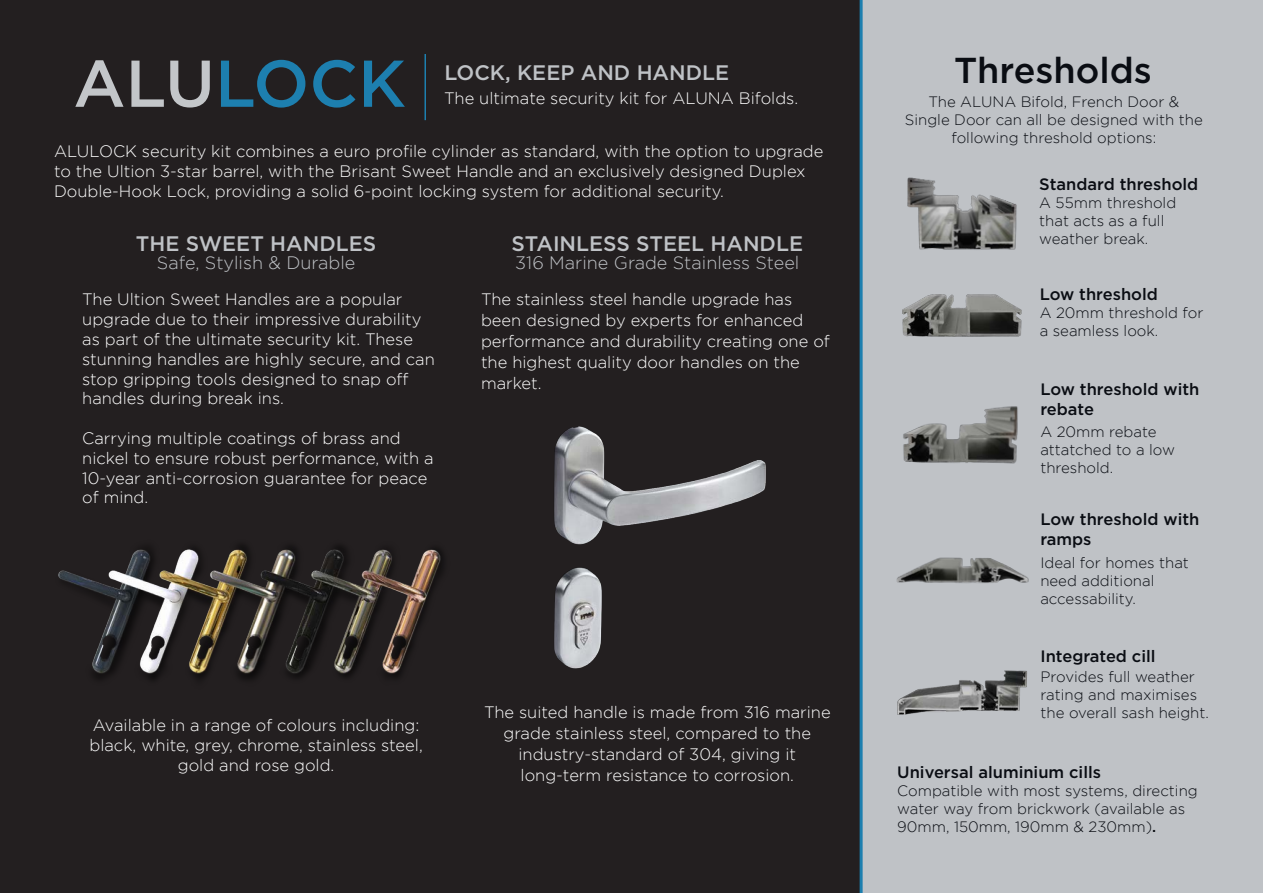
<style>
.page{position:relative;width:1263px;height:893px;background:#231f20}
.page>*{position:absolute;margin:0;border:0;box-sizing:border-box;transform-origin:0 0}
.t1{font:500 66px "Gotham";color:#1d7faf}
.t2{font:500 36px "Gotham";color:#0a0d13}
.t3{font:500 21px "Gotham";color:#bfc2c6}
.t4{font:300 18px "Gotham";color:#bfc2c6}
.t5{font:300 16.5px/19.8px "Gotham";color:#fff}
.t6{font:500 16.5px/19.8px "Gotham";color:#0a0d13}
.t7{font:300 15px/18px "Gotham";color:#0a0d13}
.s1{color:#c3c6c9}
.s2{font-weight:500}
</style>
<div class="page">
<div style="left:863px;top:0;width:400px;height:893px;background:#bfc2c6"></div>
<hr style="left:424px;top:54px;width:2px;height:66px;background:#1d7faf">
<img style="left:58px;top:545px;width:386px;height:135px">
<img style="left:907px;top:177px;width:110px;height:73px">
<img style="left:896px;top:557px;width:133px;height:26px">
<img style="left:902px;top:294px;width:120px;height:43px">
<img style="left:903px;top:406px;width:115px;height:58px">
<img style="left:897px;top:670px;width:130px;height:45px">
<hr style="left:860px;top:0;width:3px;height:893px;background:#1d7faf">
<img style="left:554px;top:426px;width:212px;height:243px">
<p class="t1" style="left:73px;top:40px;width:334px"><span class="s1">ALU</span>LOCK</p>
<p class="t3" style="left:444px;top:58px;width:286px">LOCK, KEEP AND HANDLE</p>
<p class="t5" style="left:444px;top:89px;width:356px">The ultimate security kit for ALUNA Bifolds.</p>
<p class="t5" style="left:54px;top:141px;width:771px">ALULOCK security kit combines a euro profile cylinder as standard, with the option to upgrade to the Ultion 3-star barrel, with the Brisant Sweet Handle and an exclusively designed Duplex</p>
<p class="t5" style="left:54px;top:181px;width:671px">Double-Hook Lock, providing a solid 6-point locking system for additional security.</p>
<p class="t3" style="left:136px;top:230px;width:242px">THE SWEET HANDLES</p>
<p class="t4" style="left:157px;top:253px;width:200px">Safe, Stylish &amp; Durable</p>
<p class="t3" style="left:511px;top:230px;width:293px">STAINLESS STEEL HANDLE</p>
<p class="t4" style="left:515px;top:253px;width:285px">316 Marine Grade Stainless Steel</p>
<p class="t5" style="left:82px;top:290px;width:322px">The Ultion Sweet Handles are a popular</p>
<p class="t5" style="left:82px;top:309px;width:341px">upgrade due to their impressive durability as part of the ultimate security kit. These</p>
<p class="t5" style="left:82px;top:349px;width:354px">stunning handles are highly secure, and can stop gripping tools designed to snap off</p>
<p class="t5" style="left:82px;top:389px;width:203px">handles during break ins.</p>
<p class="t5" style="left:82px;top:428px;width:353px">Carrying multiple coatings of brass and nickel to ensure robust performance, with a 10-year anti-corrosion guarantee for peace of mind.</p>
<p class="t5" style="left:481px;top:289px;width:324px;line-height:21px">The stainless steel handle upgrade has been designed by experts for enhanced</p>
<p class="t5" style="left:481px;top:331px;width:350px;line-height:21px">performance and durability creating one of the highest quality door handles on the</p>
<p class="t5" style="left:481px;top:374px;width:62px">market.</p>
<p class="t5" style="left:90px;top:715px;width:335px;text-align:center">Available in a range of colours including: black, white, grey, chrome, stainless steel, gold and rose gold.</p>
<p class="t5" style="left:484px;top:702px;width:348px;line-height:21px;text-align:center">The suited handle is made from 316 marine grade stainless steel, compared to the</p>
<p class="t5" style="left:518px;top:744px;width:279px">industry-standard of 304, giving it</p>
<p class="t5" style="left:521px;top:765px;width:275px">long-term resistance to corrosion.</p>
<p class="t2" style="left:954px;top:47px;width:199px">Thresholds</p>
<p class="t7" style="left:928px;top:93px;width:252px">The ALUNA Bifold, French Door &amp;</p>
<p class="t7" style="left:905px;top:111px;width:299px;text-align:center">Single Door can all be designed with the following threshold options:</p>
<p class="t6" style="left:1039px;top:174px;width:161px">Standard threshold</p>
<p class="t7" style="left:1039px;top:194px;width:138px">A 55mm threshold that acts as a full weather break.</p>
<p class="t6" style="left:1040px;top:284px;width:120px">Low threshold</p>
<p class="t7" style="left:1040px;top:304px;width:165px">A 20mm threshold for a seamless look.</p>
<p class="t6" style="left:1040px;top:379px;width:161px">Low threshold with rebate</p>
<p class="t7" style="left:1040px;top:422px;width:136px">A 20mm rebate attatched to a low threshold.</p>
<p class="t6" style="left:1040px;top:509px;width:161px">Low threshold with ramps</p>
<p class="t7" style="left:1040px;top:554px;width:150px">Ideal for homes that need additional</p>
<p class="t7" style="left:1040px;top:590px;width:97px">accessability.</p>
<p class="t6" style="left:1040px;top:646px;width:117px">Integrated cill</p>
<p class="t7" style="left:1040px;top:668px;width:170px">Provides full weather rating and maximises the overall sash height.</p>
<p class="t6" style="left:897px;top:762px;width:205px">Universal aluminium cills</p>
<p class="t7" style="left:897px;top:782px;width:302px">Compatible with most systems, directing water way from brickwork (available as<br>90mm, 150mm, 190mm &amp; 230mm)<span class="s2">.</span></p>
</div>
